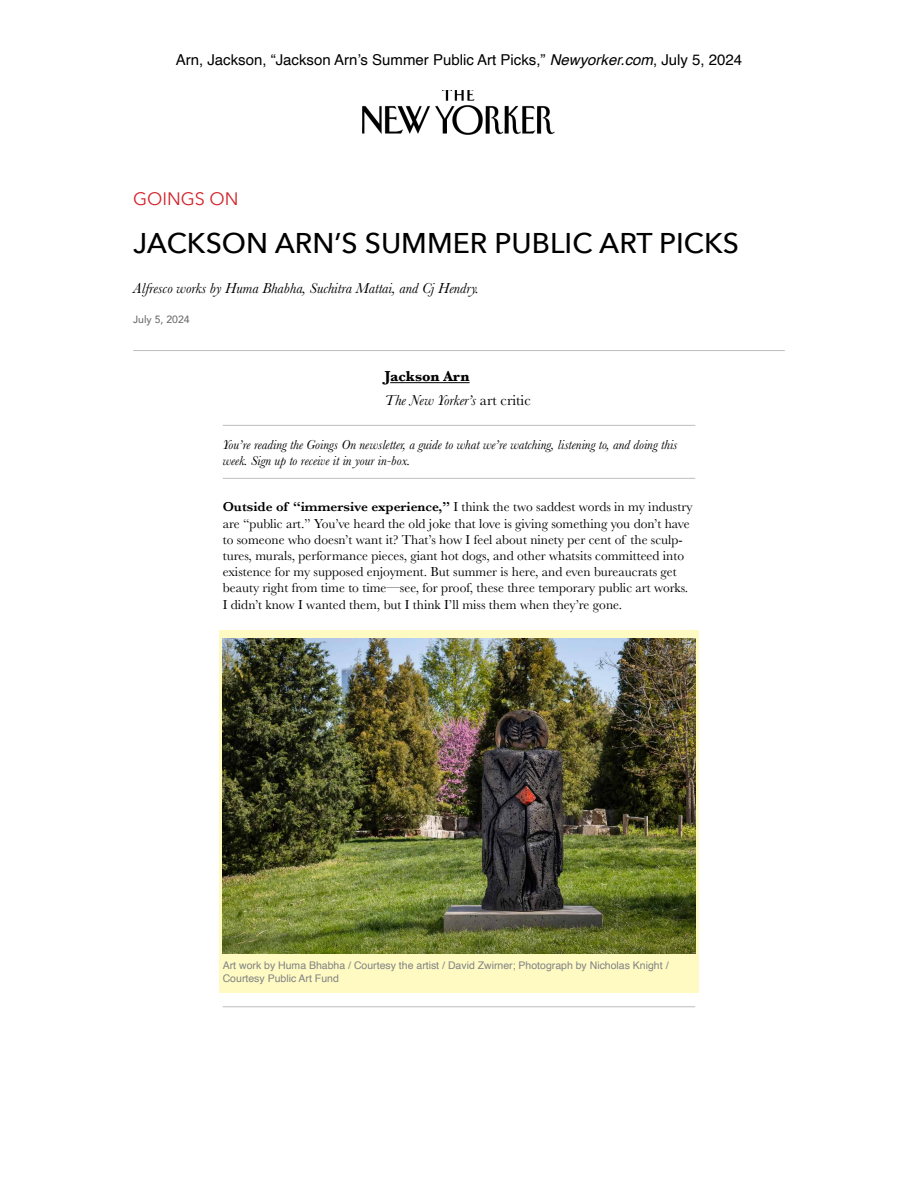
<style>
.page{position:relative;width:918px;height:1188px;background:#fff}
.page>*{position:absolute;margin:0;border:0;box-sizing:border-box;transform-origin:0 0}
.t1{font:500 28.5px "Avenir Next";color:#000}
.t2{font:18px "Avenir Next";color:#d2232a}
.t3{font:italic 15px/24px "Baskerville";color:#000}
.t4{font:15px "Helvetica";color:#000}
.t5{font:13.5px/16.2px "Baskerville";color:#000}
.t6{font:italic 13.5px/16.2px "Baskerville";color:#000}
.t7{font:10.5px/12.6px "Helvetica";color:#808285}
.t8{font:500 10.5px "Avenir";color:#6d6e71}
.s1{font-style:italic}
.s2{font-weight:700;font-style:normal}
.s3{font-style:normal}
.s4{font-weight:600}
</style>
<div class="page">
<div style="left:219px;top:631px;width:480px;height:362px;background:#fffac2"></div>
<img style="left:363px;top:90px;width:192px;height:45px">
<hr style="left:133px;top:350px;width:652px;height:1px;background:#bcbec0">
<hr style="left:390px;top:382px;width:80px;height:1px;background:#000">
<hr style="left:223px;top:425px;width:472px;height:1px;background:#bcbec0">
<hr style="left:223px;top:478px;width:472px;height:1px;background:#bcbec0">
<img style="left:223px;top:638px;width:472px;height:315px">
<hr style="left:223px;top:1007px;width:472px;height:1px;background:#bcbec0">
<p class="t4" style="left:176px;top:48px;width:568px">Arn, Jackson, “Jackson Arn’s Summer Public Art Picks,” <span class="s1">Newyorker.com</span>, July 5, 2024</p>
<h2 class="t2" style="left:133px;top:183px;width:107px">GOINGS ON</h2>
<h1 class="t1" style="left:133px;top:219px;width:607px">JACKSON ARN’S SUMMER PUBLIC ART PICKS</h1>
<p class="t3" style="left:133px;top:276px;width:347px">Alfresco works by Huma Bhabha, Suchitra Mattai, and Cj Hendry.</p>
<p class="t8" style="left:133px;top:311px;width:58px">July 5, 2024</p>
<p class="t3" style="left:385px;top:364px;width:147px"><span class="s2">Jackson Arn<br></span>The New Yorker’s <span class="s3">art critic</span></p>
<p class="t6" style="left:223px;top:437px;width:456px">You’re reading the Goings On newsletter, a guide to what we’re watching, listening to, and doing this week. Sign up to receive it in your in-box.</p>
<p class="t5" style="left:223px;top:499px;width:471px"><span class="s4">Outside of “immersive experience,”</span> I think the two saddest words in my industry are “public art.” You’ve heard the old joke that love is giving something you don’t have to someone who doesn’t want it? That’s how I feel about ninety per cent of the sculp&shy;tures, murals, performance pieces, giant hot dogs, and other whatsits committeed into existence for my supposed enjoyment. But summer is here, and even bureaucrats get beauty right from time to time—see, for proof, these three temporary public art works.<br>I didn’t know I wanted them, but I think I’ll miss them when they’re gone.</p>
<p class="t7" style="left:223px;top:960px;width:447px">Art work by Huma Bhabha / Courtesy the artist / David Zwirner; Photograph by Nicholas Knight /<br>Courtesy Public Art Fund</p>
</div>
